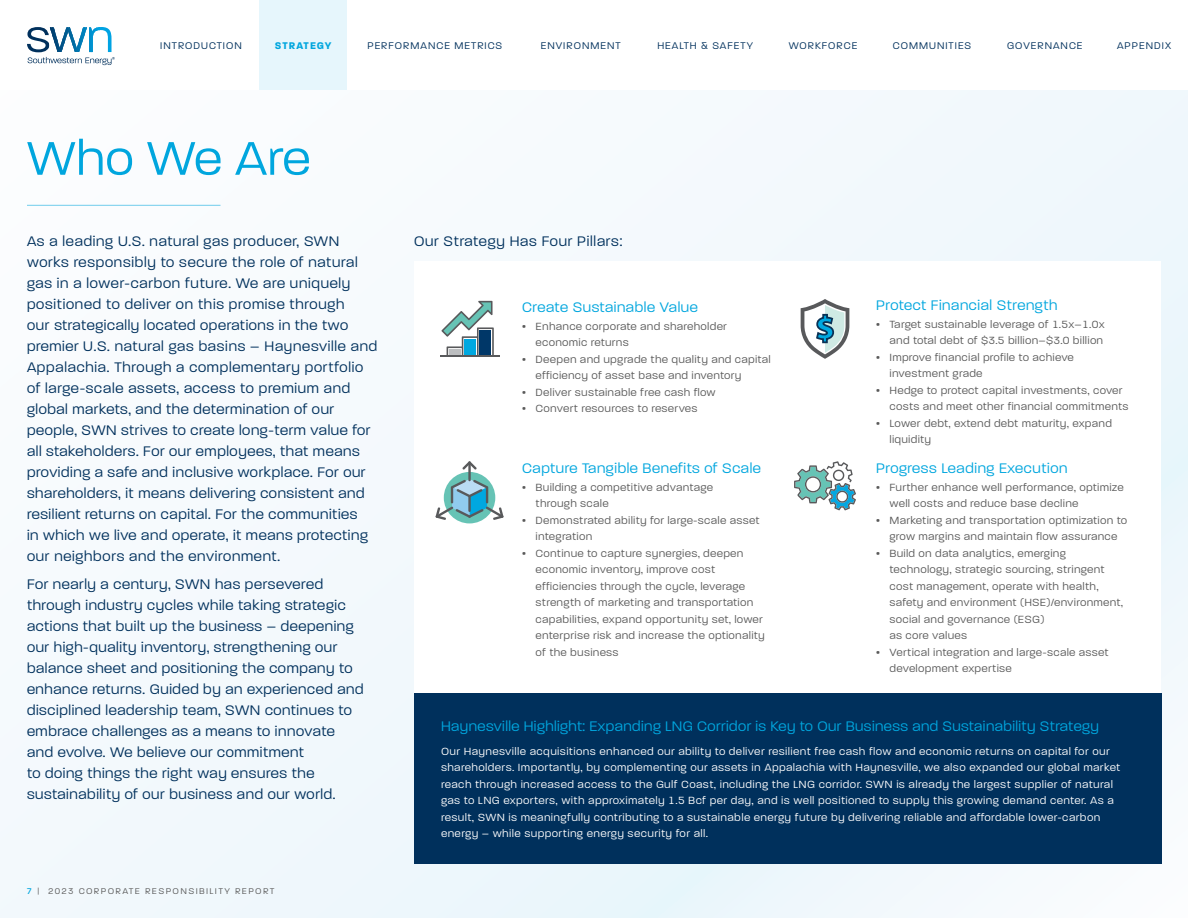
<style>
.page{position:relative;width:1188px;height:918px;background:#f5f9fd}
.page>*{position:absolute;margin:0;border:0;box-sizing:border-box;transform-origin:0 0}
.t1{font:300 51px "Paralucent";letter-spacing:.02em;color:#00a6de}
.t2{font:300 15px/21px "Paralucent";letter-spacing:.04em;color:#00305c}
.t3{font:300 15px "Paralucent";letter-spacing:.03em;color:#00a6de}
.t4{font:11.25px/16.5px "Paralucent Text";letter-spacing:.02em;color:#595959}
.t5{font:11.25px/16.5px "Paralucent Text";letter-spacing:.03em;color:#fff}
.t6{font:300 10.5px "Paralucent";letter-spacing:.1em;color:#00305c}
.t7{font:700 10.5px "Paralucent";letter-spacing:.08em;color:#00a6de}
.t8{font:9px "Paralucent Text";letter-spacing:.15em;color:#595959}
.s1{font-family:"Paralucent";font-weight:500;color:#00a6de}
</style>
<div class="page">
<hr style="left:27px;top:205px;width:193px;height:1px;background:#00a6de">
<div style="left:414px;top:261px;width:747px;height:432px;background:#fff"></div>
<hr style="left:440px;top:355px;width:59px;height:2px;background:#58595b">
<svg style="left:441px;top:301px;width:53px;height:54px"></svg>
<svg style="left:801px;top:299px;width:48px;height:60px"></svg>
<div style="left:444px;top:472px;width:51px;height:51px;background:#66c3b5;border-radius:50%"></div>
<hr style="left:468px;top:461px;width:3px;height:20px;background:#58595b">
<svg style="left:462px;top:461px;width:15px;height:9px"></svg>
<svg style="left:435px;top:479px;width:69px;height:41px"></svg>
<svg style="left:794px;top:461px;width:62px;height:49px"></svg>
<div style="left:414px;top:693px;width:747px;height:171px;background:#00305c"></div>
<div style="left:0;top:0;width:1188px;height:90px;background:#fff"></div>
<div style="left:259px;top:0;width:88px;height:90px;background:#e6f6fc"></div>
<svg style="left:28px;top:27px;width:87px;height:38px"></svg>
<p class="t6" style="left:160px;top:39px;width:83px">INTRODUCTION</p>
<p class="t7" style="left:275px;top:39px;width:58px">STRATEGY</p>
<p class="t6" style="left:367px;top:39px;width:136px">PERFORMANCE METRICS</p>
<p class="t6" style="left:541px;top:39px;width:81px">ENVIRONMENT</p>
<p class="t6" style="left:657px;top:39px;width:97px">HEALTH &amp; SAFETY</p>
<p class="t6" style="left:789px;top:39px;width:70px">WORKFORCE</p>
<p class="t6" style="left:893px;top:39px;width:80px">COMMUNITIES</p>
<p class="t6" style="left:1007px;top:39px;width:77px">GOVERNANCE</p>
<p class="t6" style="left:1117px;top:39px;width:55px">APPENDIX</p>
<h1 class="t1" style="left:27px;top:129px;width:285px">Who We Are</h1>
<p class="t2" style="left:27px;top:231px;width:352px">As a leading U.S. natural gas producer, SWN works responsibly to secure the role of natural gas in a lower-carbon future. We are uniquely positioned to deliver on this promise through<br>our strategically located operations in the two premier U.S. natural gas basins – Haynesville and Appalachia. Through a complementary portfolio of large-scale assets, access to premium and global markets, and the determination of our people, SWN strives to create long-term value for all stakeholders. For our employees, that means providing a safe and inclusive workplace. For our shareholders, it means delivering consistent and resilient returns on capital. For the communities<br>in which we live and operate, it means protecting our neighbors and the environment.</p>
<p class="t2" style="left:27px;top:573px;width:338px">For nearly a century, SWN has persevered through industry cycles while taking strategic actions that built up the business – deepening our high-quality inventory, strengthening our balance sheet and positioning the company to enhance returns. Guided by an experienced and disciplined leadership team, SWN continues to embrace challenges as a means to innovate and evolve. We believe our commitment<br>to doing things the right way ensures the sustainability of our business and our world.</p>
<p class="t8" style="left:27px;top:886px;width:249px"><span class="s1">7</span> | 2023 CORPORATE RESPONSIBILITY REPORT</p>
<h2 class="t2" style="left:414px;top:231px;width:210px">Our Strategy Has Four Pillars:</h2>
<h2 class="t3" style="left:522px;top:299px;width:177px">Create Sustainable Value</h2>
<p class="t4" style="left:536px;top:318px;width:193px;text-indent:-14px">• Enhance corporate and shareholder economic returns</p>
<p class="t4" style="left:536px;top:351px;width:237px;text-indent:-14px">• Deepen and upgrade the quality and capital efficiency of asset base and inventory</p>
<p class="t4" style="left:522px;top:384px;width:195px">• Deliver sustainable free cash flow</p>
<p class="t4" style="left:522px;top:400px;width:177px">• Convert resources to reserves</p>
<h2 class="t3" style="left:522px;top:459px;width:240px">Capture Tangible Benefits of Scale</h2>
<p class="t4" style="left:536px;top:479px;width:179px;text-indent:-14px">• Building a competitive advantage through scale</p>
<p class="t4" style="left:536px;top:512px;width:225px;text-indent:-14px">• Demonstrated ability for large-scale asset integration</p>
<p class="t4" style="left:536px;top:545px;width:231px;text-indent:-14px">• Continue to capture synergies, deepen economic inventory, improve cost efficiencies through the cycle, leverage strength of marketing and transportation capabilities, expand opportunity set, lower enterprise risk and increase the optionality of the business</p>
<h2 class="t3" style="left:876px;top:297px;width:183px">Protect Financial Strength</h2>
<p class="t4" style="left:876px;top:316px;width:230px;text-align:right">• Target sustainable leverage of 1.5x–1.0x and total debt of $3.5 billion–$3.0 billion</p>
<p class="t4" style="left:890px;top:349px;width:186px;text-indent:-14px">• Improve financial profile to achieve investment grade</p>
<p class="t4" style="left:890px;top:382px;width:241px;text-indent:-14px">• Hedge to protect capital investments, cover costs and meet other financial commitments</p>
<p class="t4" style="left:890px;top:415px;width:224px;text-indent:-14px">• Lower debt, extend debt maturity, expand liquidity</p>
<h2 class="t3" style="left:876px;top:459px;width:193px">Progress Leading Execution</h2>
<p class="t4" style="left:890px;top:479px;width:236px;text-indent:-14px">• Further enhance well performance, optimize well costs and reduce base decline</p>
<p class="t4" style="left:876px;top:512px;width:253px;text-align:center">• Marketing and transportation optimization to grow margins and maintain flow assurance</p>
<p class="t4" style="left:890px;top:545px;width:235px;text-indent:-14px">• Build on data analytics, emerging technology, strategic sourcing, stringent cost management, operate with health, safety and environment (HSE)/environment, social and governance (ESG)<br>as core values</p>
<p class="t4" style="left:890px;top:644px;width:221px;text-indent:-14px">• Vertical integration and large-scale asset development expertise</p>
<h2 class="t3" style="left:441px;top:718px;width:660px">Haynesville Highlight: Expanding LNG Corridor is Key to Our Business and Sustainability Strategy</h2>
<p class="t5" style="left:441px;top:743px;width:681px">Our Haynesville acquisitions enhanced our ability to deliver resilient free cash flow and economic returns on capital for our shareholders. Importantly, by complementing our assets in Appalachia with Haynesville, we also expanded our global market reach through increased access to the Gulf Coast, including the LNG corridor. SWN is already the largest supplier of natural gas to LNG exporters, with approximately 1.5 Bcf per day, and is well positioned to supply this growing demand center. As a result, SWN is meaningfully contributing to a sustainable energy future by delivering reliable and affordable lower-carbon energy – while supporting energy security for all.</p>
</div>
